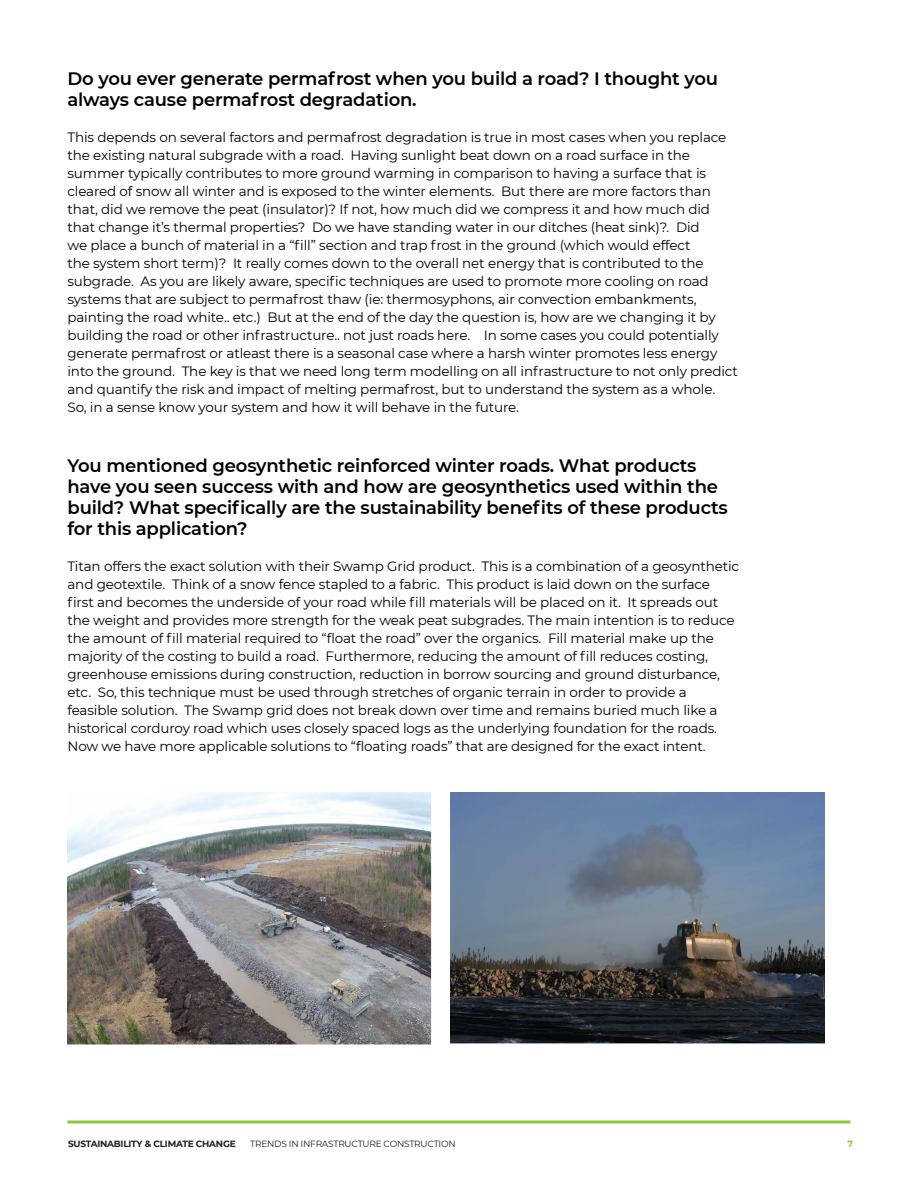
<style>
.page{position:relative;width:918px;height:1188px;background:#fff}
.page>*{position:absolute;margin:0;border:0;box-sizing:border-box;transform-origin:0 0}
.t1{font:600 18px/21px "Montserrat";letter-spacing:-.01em;color:#000}
.t2{font:13.5px/18px "Montserrat";letter-spacing:-.01em;color:#000}
.t3{font:9px "Montserrat";letter-spacing:-.025em;color:#211e1f}
.t4{font:700 9px "Montserrat";letter-spacing:-.025em;color:#211e1f}
.t5{font:700 9px "Montserrat";color:#8dc641}
</style>
<div class="page">
<svg style="left:68px;top:1120px;width:782px;height:4px;background:#a9d470"></svg>
<img style="left:450px;top:793px;width:375px;height:250px">
<img style="left:68px;top:793px;width:364px;height:252px">
<h1 class="t1" style="left:68px;top:67px;width:652px">Do you ever generate permafrost when you build a road? I thought you always cause permafrost degradation.</h1>
<p class="t2" style="left:68px;top:128px;width:672px">This depends on several factors and permafrost degradation is true in most cases when you replace the existing natural subgrade with a road. Having sunlight beat down on a road surface in the summer typically contributes to more ground warming in comparison to having a surface that is cleared of snow all winter and is exposed to the winter elements. But there are more factors than that, did we remove the peat (insulator)? If not, how much did we compress it and how much did that change it’s thermal properties? Do we have standing water in our ditches (heat sink)?. Did<br>we place a bunch of material in a “fill” section and trap frost in the ground (which would effect<br>the system short term)? It really comes down to the overall net energy that is contributed to the subgrade. As you are likely aware, specific techniques are used to promote more cooling on road systems that are subject to permafrost thaw (ie: thermosyphons, air convection embankments, painting the road white.. etc.) But at the end of the day the question is, how are we changing it by building the road or other infrastructure.. not just roads here. In some cases you could potentially generate permafrost or atleast there is a seasonal case where a harsh winter promotes less energy into the ground. The key is that we need long term modelling on all infrastructure to not only predict and quantify the risk and impact of melting permafrost, but to understand the system as a whole.<br>So, in a sense know your system and how it will behave in the future.</p>
<h1 class="t1" style="left:68px;top:454px;width:662px">You mentioned geosynthetic reinforced winter roads. What products have you seen success with and how are geosynthetics used within the build? What specifically are the sustainability benefits of these products for this application?</h1>
<p class="t2" style="left:68px;top:557px;width:673px">Titan offers the exact solution with their Swamp Grid product. This is a combination of a geosynthetic and geotextile. Think of a snow fence stapled to a fabric. This product is laid down on the surface first and becomes the underside of your road while fill materials will be placed on it. It spreads out the weight and provides more strength for the weak peat subgrades. The main intention is to reduce the amount of fill material required to “float the road” over the organics. Fill material make up the majority of the costing to build a road. Furthermore, reducing the amount of fill reduces costing, greenhouse emissions during construction, reduction in borrow sourcing and ground disturbance, etc. So, this technique must be used through stretches of organic terrain in order to provide a feasible solution. The Swamp grid does not break down over time and remains buried much like a historical corduroy road which uses closely spaced logs as the underlying foundation for the roads.<br>Now we have more applicable solutions to “floating roads” that are designed for the exact intent.</p>
<p class="t4" style="left:68px;top:1137px;width:169px">SUSTAINABILITY &amp; CLIMATE CHANGE</p>
<p class="t3" style="left:250px;top:1138px;width:207px">TRENDS IN INFRASTRUCTURE CONSTRUCTION</p>
<p class="t5" style="left:848px;top:1137px;width:7px">7</p>
</div>
